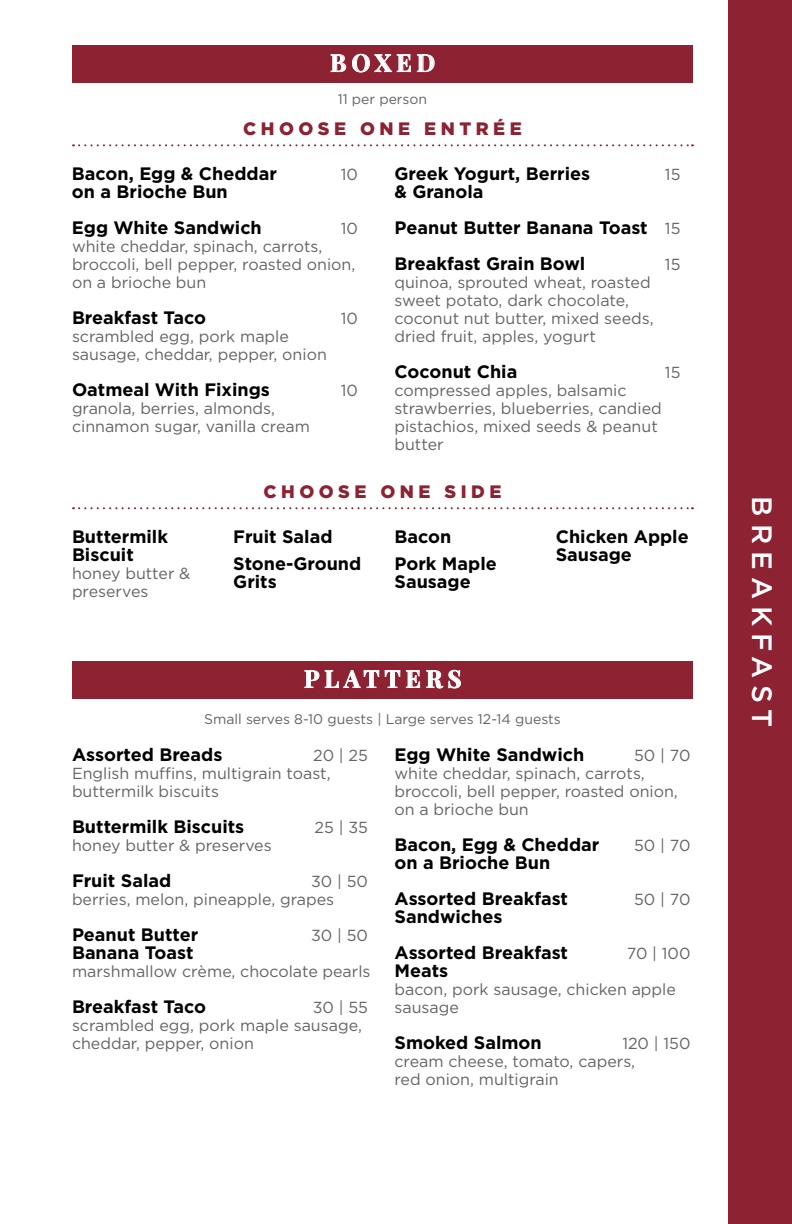
<style>
.page{position:relative;width:792px;height:1224px;background:#fff}
.page>*{position:absolute;margin:0;border:0;box-sizing:border-box;transform-origin:0 0}
.t1{font:500 28px "Gotham";letter-spacing:.25em;color:#fff}
.t2{font:700 24px "Playfair Display SC";letter-spacing:.21em;color:#fff}
.t3{font:700 18px/36px "Gotham";color:#000}
.t4{font:900 18px "Gotham";letter-spacing:.25em;color:#8c2232}
.t5{font:16px/18px "Gotham";color:#636466}
.t6{font:14px "Gotham";color:#636466}
.s1{font-weight:400;font-size:16px;color:#636466}
</style>
<div class="page">
<svg style="left:73px;top:144px;width:620px;height:2px"></svg>
<svg style="left:73px;top:507px;width:620px;height:2px"></svg>
<div style="left:729px;top:0;width:63px;height:1224px;background:#8c2232"></div>
<div style="left:72px;top:45px;width:621px;height:37px;background:#8c2232"></div>
<div style="left:72px;top:661px;width:621px;height:37px;background:#8c2232"></div>
<svg style="left:331px;top:54px;width:15px;height:18px"></svg>
<svg style="left:352px;top:54px;width:59px;height:19px"></svg>
<svg style="left:417px;top:54px;width:18px;height:18px"></svg>
<svg style="left:304px;top:670px;width:116px;height:18px"></svg>
<svg style="left:426px;top:670px;width:35px;height:19px"></svg>
<h2 class="t2" style="left:330px;top:48px;width:106px">BOXED</h2>
<p class="t6" style="left:338px;top:91px;width:91px">11 per person</p>
<p class="t4" style="left:243px;top:117px;width:280px">CHOOSE ONE ENTRÉE</p>
<p class="t3" style="left:72px;top:156px;width:206px">Bacon, Egg &amp; Cheddar</p>
<p class="t5" style="left:341px;top:165px;width:19px">10</p>
<p class="t3" style="left:72px;top:174px;width:191px">on a Brioche Bun<br>Egg White Sandwich</p>
<p class="t3" style="left:394px;top:156px;width:197px">Greek Yogurt, Berries</p>
<p class="t5" style="left:665px;top:165px;width:17px">15</p>
<p class="t3" style="left:394px;top:174px;width:288px">&amp; Granola<br>Peanut Butter Banana Toast <span class="s1">15<br></span>Breakfast Grain Bowl</p>
<p class="t5" style="left:341px;top:219px;width:19px">10</p>
<p class="t5" style="left:72px;top:237px;width:285px">white cheddar, spinach, carrots, broccoli, bell pepper, roasted onion, on a brioche bun</p>
<p class="t3" style="left:72px;top:300px;width:135px">Breakfast Taco</p>
<p class="t5" style="left:341px;top:309px;width:19px">10</p>
<p class="t5" style="left:72px;top:327px;width:256px">scrambled egg, pork maple sausage, cheddar, pepper, onion</p>
<p class="t3" style="left:72px;top:372px;width:199px">Oatmeal With Fixings</p>
<p class="t5" style="left:341px;top:381px;width:19px">10</p>
<p class="t5" style="left:72px;top:399px;width:240px">granola, berries, almonds, cinnamon sugar, vanilla cream</p>
<p class="t5" style="left:665px;top:255px;width:17px">15</p>
<p class="t5" style="left:394px;top:273px;width:261px">quinoa, sprouted wheat, roasted sweet potato, dark chocolate, coconut nut butter, mixed seeds, dried fruit, apples, yogurt</p>
<p class="t3" style="left:394px;top:354px;width:124px">Coconut Chia</p>
<p class="t5" style="left:665px;top:363px;width:17px">15</p>
<p class="t5" style="left:394px;top:381px;width:269px">compressed apples, balsamic strawberries, blueberries, candied pistachios, mixed seeds &amp; peanut butter</p>
<p class="t4" style="left:264px;top:479px;width:239px">CHOOSE ONE SIDE</p>
<p class="t3" style="left:72px;top:528px;width:98px;line-height:18px">Buttermilk<br>Biscuit</p>
<p class="t5" style="left:72px;top:564px;width:120px">honey butter &amp; preserves</p>
<p class="t3" style="left:233px;top:523px;width:130px;line-height:27px">Fruit Salad<br>Stone-Ground</p>
<p class="t3" style="left:233px;top:564px;width:45px">Grits</p>
<p class="t3" style="left:394px;top:523px;width:104px;line-height:27px">Bacon<br>Pork Maple</p>
<p class="t3" style="left:394px;top:564px;width:78px">Sausage</p>
<p class="t3" style="left:556px;top:528px;width:135px;line-height:18px">Chicken Apple<br>Sausage</p>
<h2 class="t2" style="left:304px;top:664px;width:159px">PLATTERS</h2>
<p class="t6" style="left:204px;top:711px;width:358px">Small serves 8-10 guests | Large serves 12-14 guests</p>
<p class="t3" style="left:72px;top:737px;width:152px">Assorted Breads</p>
<p class="t5" style="left:72px;top:747px;width:297px;text-indent:241px">20 | 25<br>English muffins, multigrain toast, buttermilk biscuits</p>
<p class="t3" style="left:72px;top:809px;width:174px">Buttermilk Biscuits</p>
<p class="t5" style="left:315px;top:819px;width:55px">25 | 35</p>
<p class="t5" style="left:72px;top:837px;width:201px">honey butter &amp; preserves</p>
<p class="t3" style="left:72px;top:863px;width:101px">Fruit Salad</p>
<p class="t5" style="left:72px;top:873px;width:298px;text-indent:239px">30 | 50 berries, melon, pineapple, grapes</p>
<p class="t3" style="left:72px;top:917px;width:128px">Peanut Butter</p>
<p class="t5" style="left:311px;top:927px;width:58px">30 | 50</p>
<p class="t3" style="left:72px;top:935px;width:123px">Banana Toast</p>
<p class="t5" style="left:72px;top:963px;width:300px">marshmallow crème, chocolate pearls</p>
<p class="t3" style="left:72px;top:989px;width:135px">Breakfast Taco</p>
<p class="t5" style="left:72px;top:999px;width:297px;text-indent:241px">30 | 55 scrambled egg, pork maple sausage, cheddar, pepper, onion</p>
<p class="t3" style="left:394px;top:737px;width:191px">Egg White Sandwich</p>
<p class="t5" style="left:395px;top:747px;width:297px;text-indent:240px">50 | 70 white cheddar, spinach, carrots, broccoli, bell pepper, roasted onion, on a brioche bun</p>
<p class="t3" style="left:394px;top:827px;width:206px">Bacon, Egg &amp; Cheddar</p>
<p class="t5" style="left:634px;top:837px;width:58px">50 | 70</p>
<p class="t3" style="left:394px;top:845px;width:175px">on a Brioche Bun<br>Assorted Breakfast</p>
<p class="t5" style="left:634px;top:891px;width:58px">50 | 70</p>
<p class="t3" style="left:395px;top:899px;width:175px">Sandwiches<br>Assorted Breakfast</p>
<p class="t5" style="left:627px;top:945px;width:65px">70 | 100</p>
<p class="t3" style="left:395px;top:953px;width:55px">Meats</p>
<p class="t5" style="left:394px;top:981px;width:283px">bacon, pork sausage, chicken apple sausage</p>
<p class="t3" style="left:394px;top:1025px;width:149px">Smoked Salmon</p>
<p class="t5" style="left:395px;top:1035px;width:297px;text-indent:228px">120 | 150 cream cheese, tomato, capers,<br>red onion, multigrain</p>
<h1 class="t1" style="left:781px;top:496px;width:233px;rotate:90deg">BREAKFAST</h1>
</div>
